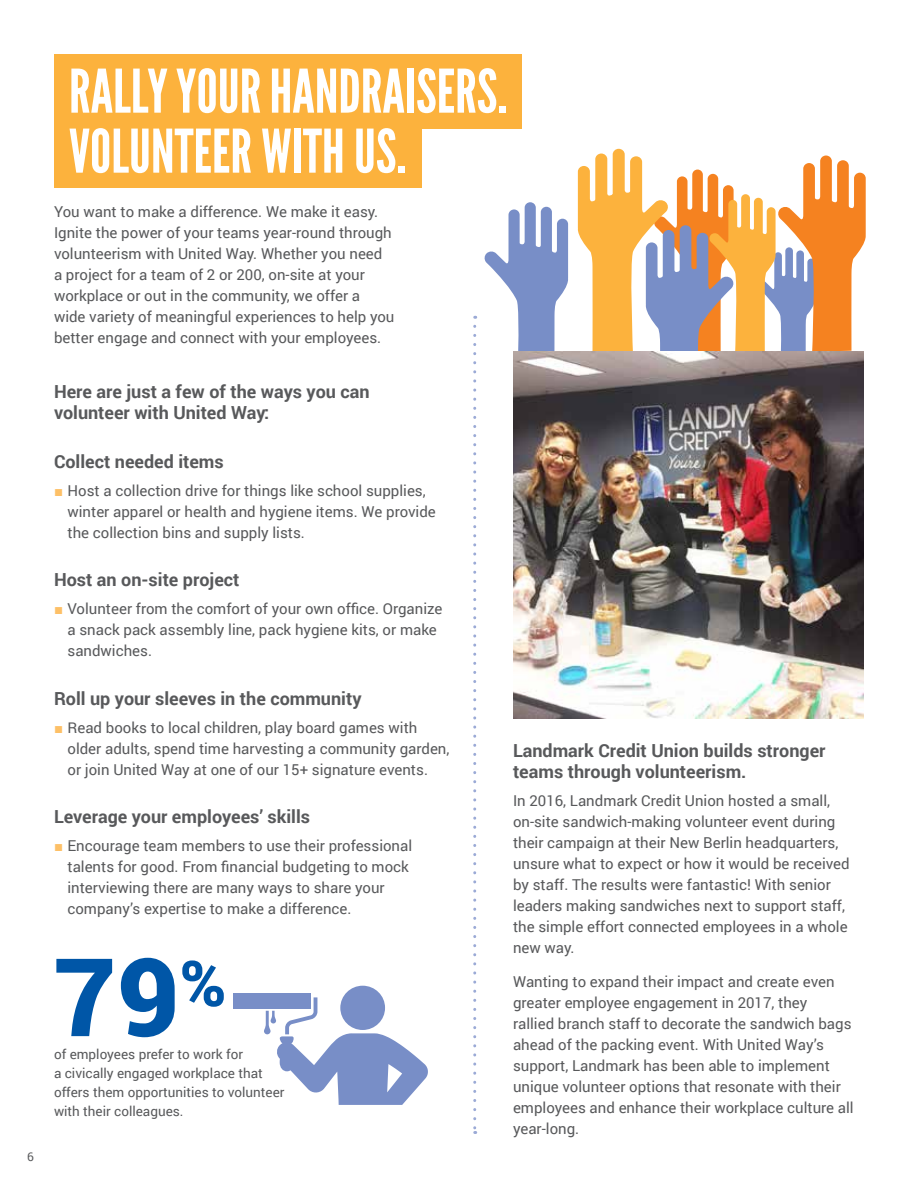
<style>
.page{position:relative;width:918px;height:1188px;background:#fff}
.page>*{position:absolute;margin:0;border:0;box-sizing:border-box;transform-origin:0 0}
.t1{font:60px/60px "League Gothic";color:#fff}
.t2{font:700 18px/21px "Roboto";color:#58595b}
.t3{font:15px/21px "Roboto";color:#58595b}
.t4{font:13.5px/18.9px "Roboto";color:#58595b}
.t5{font:12px "Roboto";color:#58595b}
.s1{font-family:"Arial";color:#fdc067}
</style>
<div class="page">
<svg style="left:484px;top:202px;width:84px;height:149px"></svg>
<svg style="left:578px;top:149px;width:288px;height:202px"></svg>
<div style="left:54px;top:54px;width:468px;height:74px;background:#fcb23d"></div>
<div style="left:54px;top:113px;width:367px;height:75px;background:#fcb23d"></div>
<div style="left:234px;top:993px;width:77px;height:16px;background:#788ec7"></div>
<div style="left:340px;top:986px;width:45px;height:44px;background:#788ec7;border-radius:50%"></div>
<svg style="left:264px;top:997px;width:164px;height:108px"></svg>
<svg style="left:56px;top:958px;width:168px;height:79px"></svg>
<svg style="left:473px;top:326px;width:3px;height:808px"></svg>
<img style="left:513px;top:351px;width:351px;height:367px">
<p class="t5" style="left:27px;top:1148px;width:8px">6</p>
<h1 class="t1" style="left:69px;top:62px;width:439px">RALLY YOUR HANDRAISERS.<br>VOLUNTEER WITH US.</h1>
<p class="t3" style="left:54px;top:200px;width:342px">You want to make a difference. We make it easy.<br>Ignite the power of your teams year-round through volunteerism with United Way. Whether you need<br>a project for a team of 2 or 200, on-site at your workplace or out in the community, we offer a wide variety of meaningful experiences to help you better engage and connect with your employees.</p>
<p class="t2" style="left:54px;top:380px;width:317px">Here are just a few of the ways you can volunteer with United Way:</p>
<p class="t2" style="left:54px;top:450px;width:171px">Collect needed items</p>
<p class="t3" style="left:68px;top:479px;width:370px;text-indent:-14px"><span class="s1">■</span> Host a collection drive for things like school supplies, winter apparel or health and hygiene items. We provide the collection bins and supply lists.</p>
<p class="t2" style="left:54px;top:569px;width:187px">Host an on-site project</p>
<p class="t3" style="left:68px;top:598px;width:377px;text-indent:-14px"><span class="s1">■</span> Volunteer from the comfort of your own office. Organize a snack pack assembly line, pack hygiene kits, or make sandwiches.</p>
<p class="t2" style="left:54px;top:687px;width:309px">Roll up your sleeves in the community</p>
<p class="t3" style="left:68px;top:716px;width:383px;text-indent:-14px"><span class="s1">■</span> Read books to local children, play board games with older adults, spend time harvesting a community garden, or join United Way at one of our 15+ signature events.</p>
<p class="t2" style="left:54px;top:806px;width:258px">Leverage your employees’ skills</p>
<p class="t3" style="left:68px;top:835px;width:346px;text-indent:-14px"><span class="s1">■</span> Encourage team members to use their professional talents for good. From financial budgeting to mock interviewing there are many ways to share your company’s expertise to make a difference.</p>
<p class="t4" style="left:54px;top:1045px;width:232px">of employees prefer to work for<br>a civically engaged workplace that offers them opportunities to volunteer with their colleagues.</p>
<p class="t2" style="left:513px;top:739px;width:314px">Landmark Credit Union builds stronger teams through volunteerism.</p>
<p class="t3" style="left:513px;top:789px;width:338px">In 2016, Landmark Credit Union hosted a small, on-site sandwich-making volunteer event during their campaign at their New Berlin headquarters, unsure what to expect or how it would be received by staff. The results were fantastic! With senior leaders making sandwiches next to support staff, the simple effort connected employees in a whole new way.</p>
<p class="t3" style="left:513px;top:971px;width:342px">Wanting to expand their impact and create even greater employee engagement in 2017, they<br>rallied branch staff to decorate the sandwich bags ahead of the packing event. With United Way’s support, Landmark has been able to implement unique volunteer options that resonate with their employees and enhance their workplace culture all year-long.</p>
</div>
